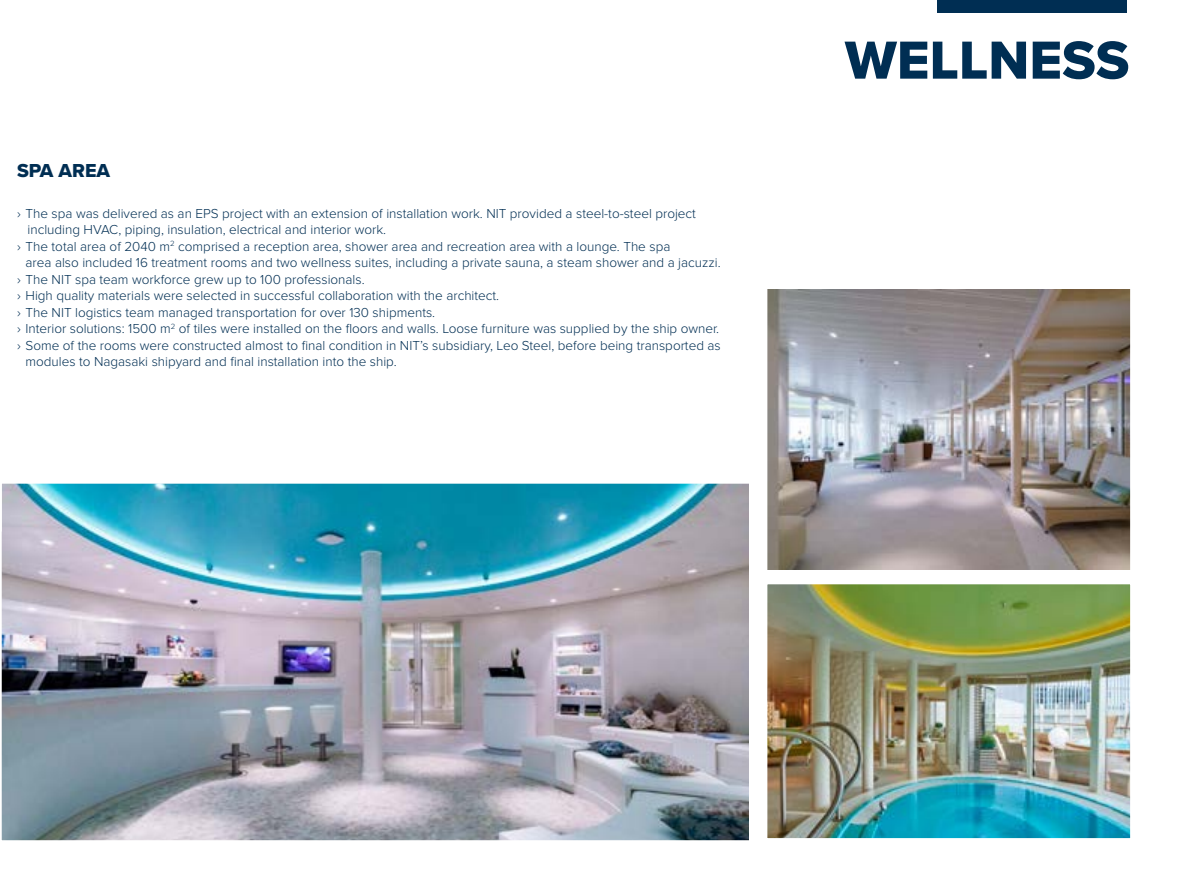
<style>
.page{position:relative;width:1191px;height:893px;background:#fff}
.page>*{position:absolute;margin:0;border:0;box-sizing:border-box;transform-origin:0 0}
.t1{font:55.5px "Proxima Nova Extrabld";color:#002e53}
.t2{font:19.5px "Proxima Nova Extrabld";color:#002e53}
.t3{font:300 13.5px "Proxima Nova";color:#002e53}
</style>
<div class="page">
<img style="left:1px;top:483px;width:748px;height:358px">
<div style="left:937px;top:0;width:190px;height:13px;background:#002e53"></div>
<img style="left:768px;top:290px;width:361px;height:279px">
<img style="left:768px;top:585px;width:361px;height:252px">
<div style="left:761px;top:578px;width:375px;height:266px;border:6px solid #fff"></div>
<svg style="left:1px;top:483px;width:1px;height:48px"></svg>
<h2 class="t2" style="left:17px;top:156px;width:95px">SPA AREA</h2>
<p class="t3" style="left:17px;top:206px;width:680px">› The spa was delivered as an EPS project with an extension of installation work. NIT provided a steel-to-steel project</p>
<p class="t3" style="left:27px;top:222px;width:360px">including HVAC, piping, insulation, electrical and interior work.</p>
<p class="t3" style="left:17px;top:239px;width:655px">› The total area of 2040 m<sup>2</sup> comprised a reception area, shower area and recreation area with a lounge. The spa</p>
<p class="t3" style="left:26px;top:255px;width:696px">area also included 16 treatment rooms and two wellness suites, including a private sauna, a steam shower and a jacuzzi.</p>
<p class="t3" style="left:17px;top:272px;width:349px">› The NIT spa team workforce grew up to 100 professionals.</p>
<p class="t3" style="left:17px;top:288px;width:484px">› High quality materials were selected in successful collaboration with the architect.</p>
<p class="t3" style="left:17px;top:305px;width:420px">› The NIT logistics team managed transportation for over 130 shipments.</p>
<p class="t3" style="left:17px;top:321px;width:704px">› Interior solutions: 1500 m<sup>2</sup> of tiles were installed on the floors and walls. Loose furniture was supplied by the ship owner.</p>
<p class="t3" style="left:17px;top:338px;width:705px">› Some of the rooms were constructed almost to final condition in NIT’s subsidiary, Leo Steel, before being transported as</p>
<p class="t3" style="left:26px;top:354px;width:373px">modules to Nagasaki shipyard and final installation into the ship.</p>
<h1 class="t1" style="left:845px;top:19px;width:286px">WELLNESS</h1>
</div>
